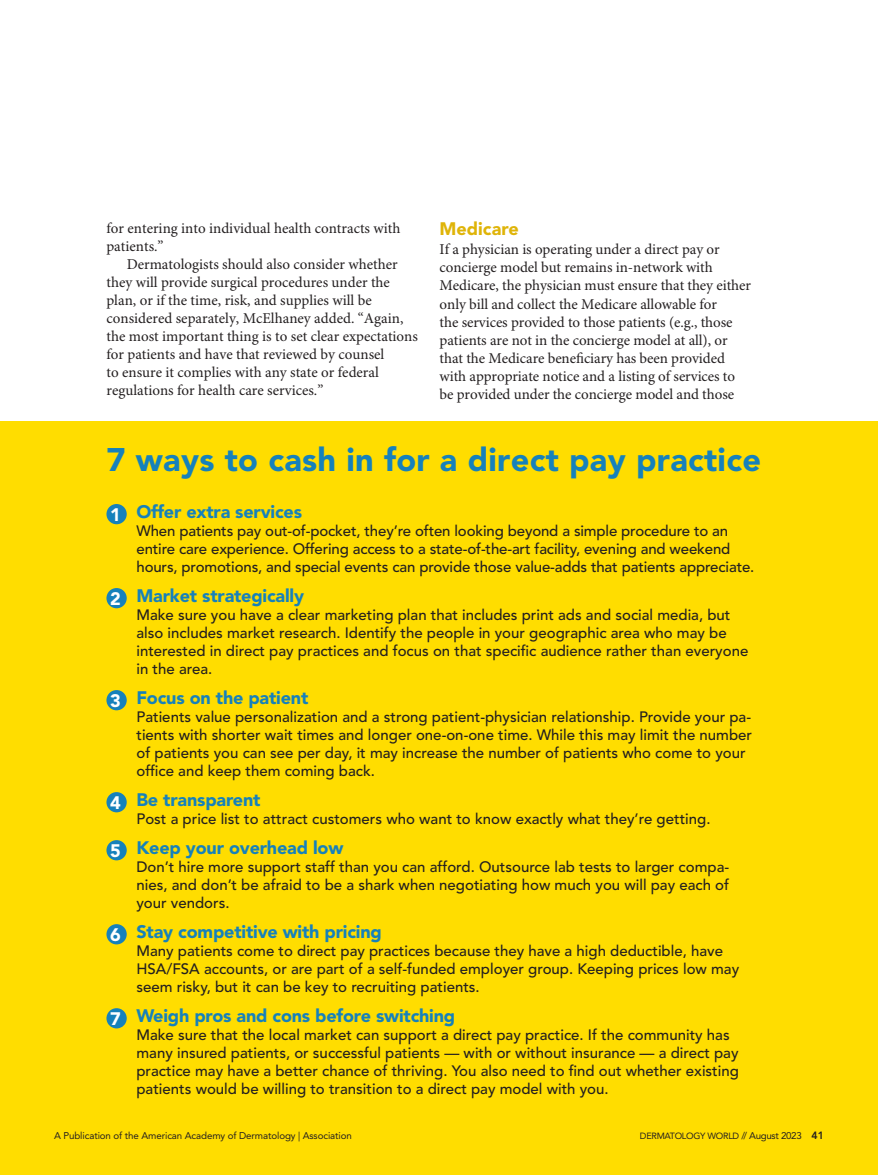
<style>
.page{position:relative;width:878px;height:1175px;background:#fff}
.page>*{position:absolute;margin:0;border:0;box-sizing:border-box;transform-origin:0 0}
.t1{font:900 32.4px "Avenir LT Std";letter-spacing:.01em;color:#1681bb}
.t2{font:900 18px "Avenir LT Std";letter-spacing:-.01em;color:#1681bb}
.t3{font:900 18px "Avenir LT Std";color:#dfb408}
.t4{font:500 15px/18px "Avenir LT Std";color:#231f20}
.t5{font:15px/18px "Minion Pro";color:#231f20}
.t6{font:9.75px "Avenir LT Std";letter-spacing:-.01em;color:#231f20}
.t7{font:9px "Avenir LT Std";letter-spacing:-.03em;color:#231f20}
.s1{color:#fff}
.s2{font-size:9.75px}
.s3{font-weight:800;font-size:10.5px}
</style>
<div class="page">
<div style="left:0;top:421px;width:878px;height:754px;background:#fd0"></div>
<div style="left:106px;top:504px;width:21px;height:20px;background:#1681bb;border-radius:50%"></div>
<div style="left:106px;top:588px;width:21px;height:20px;background:#1681bb;border-radius:50%"></div>
<div style="left:106px;top:690px;width:21px;height:20px;background:#1681bb;border-radius:50%"></div>
<div style="left:106px;top:792px;width:21px;height:20px;background:#1681bb;border-radius:50%"></div>
<div style="left:106px;top:840px;width:21px;height:20px;background:#1681bb;border-radius:50%"></div>
<div style="left:106px;top:924px;width:21px;height:20px;background:#1681bb;border-radius:50%"></div>
<div style="left:106px;top:1008px;width:21px;height:20px;background:#1681bb;border-radius:50%"></div>
<p class="t5" style="left:106px;top:219px;width:295px">for entering into individual health contracts with patients.”</p>
<p class="t5" style="left:106px;top:255px;width:313px;text-indent:20px">Dermatologists should also consider whether they will provide surgical procedures under the plan, or if the time, risk, and supplies will be considered separately, McElhaney added. “Again, the most important thing is to set clear expectations for patients and have that reviewed by counsel<br>to ensure it complies with any state or federal regulations for health care services.”</p>
<p class="t3" style="left:439px;top:218px;width:81px">Medicare</p>
<p class="t5" style="left:439px;top:241px;width:313px">If a physician is operating under a direct pay or concierge model but remains in-network with Medicare, the physician must ensure that they either only bill and collect the Medicare allowable for<br>the services provided to those patients (e.g., those patients are not in the concierge model at all), or that the Medicare beneficiary has been provided with appropriate notice and a listing of services to be provided under the concierge model and those</p>
<h1 class="t1" style="left:106px;top:439px;width:656px">7 ways to cash in for a direct pay practice</h1>
<p class="t2" style="left:110px;top:501px;width:193px"><span class="s1">1</span> Offer extra services</p>
<p class="t4" style="left:136px;top:522px;width:619px">When patients pay out-of-pocket, they’re often looking beyond a simple procedure to an entire care experience. Offering access to a state-of-the-art facility, evening and weekend hours, promotions, and special events can provide those value-adds that patients appreciate.</p>
<p class="t2" style="left:110px;top:585px;width:195px"><span class="s1">2</span> Market strategically</p>
<p class="t4" style="left:136px;top:606px;width:613px">Make sure you have a clear marketing plan that includes print ads and social media, but also includes market research. Identify the people in your geographic area who may be interested in direct pay practices and focus on that specific audience rather than everyone in the area.</p>
<p class="t2" style="left:110px;top:687px;width:200px"><span class="s1">3</span> Focus on the patient</p>
<p class="t4" style="left:136px;top:708px;width:617px">Patients value personalization and a strong patient-physician relationship. Provide your pa&shy;tients with shorter wait times and longer one-on-one time. While this may limit the number of patients you can see per day, it may increase the number of patients who come to your office and keep them coming back.</p>
<p class="t2" style="left:110px;top:789px;width:152px"><span class="s1">4</span> Be transparent</p>
<p class="t4" style="left:136px;top:810px;width:575px">Post a price list to attract customers who want to know exactly what they’re getting.</p>
<p class="t2" style="left:110px;top:837px;width:235px"><span class="s1">5</span> Keep your overhead low</p>
<p class="t4" style="left:136px;top:858px;width:594px;text-align:justify">Don’t hire more support staff than you can afford. Outsource lab tests to larger compa&shy;nies, and don’t be afraid to be a shark when negotiating how much you will pay each of your vendors.</p>
<p class="t2" style="left:110px;top:921px;width:273px"><span class="s1">6</span> Stay competitive with pricing</p>
<p class="t4" style="left:136px;top:942px;width:604px">Many patients come to direct pay practices because they have a high deductible, have<br>HSA/FSA accounts, or are part of a self-funded employer group. Keeping prices low may seem risky, but it can be key to recruiting patients.</p>
<p class="t2" style="left:110px;top:1005px;width:347px"><span class="s1">7</span> Weigh pros and cons before switching</p>
<p class="t4" style="left:136px;top:1026px;width:604px">Make sure that the local market can support a direct pay practice. If the community has many insured patients, or successful patients — with or without insurance — a direct pay practice may have a better chance of thriving. You also need to find out whether existing patients would be willing to transition to a direct pay model with you.</p>
<p class="t6" style="left:54px;top:1129px;width:299px">A Publication of the American Academy of Dermatology | Association</p>
<p class="t7" style="left:640px;top:1130px;width:185px">DERMATOLOGY WORLD <span class="s2">// August 2023</span> <span class="s3">41</span></p>
</div>
